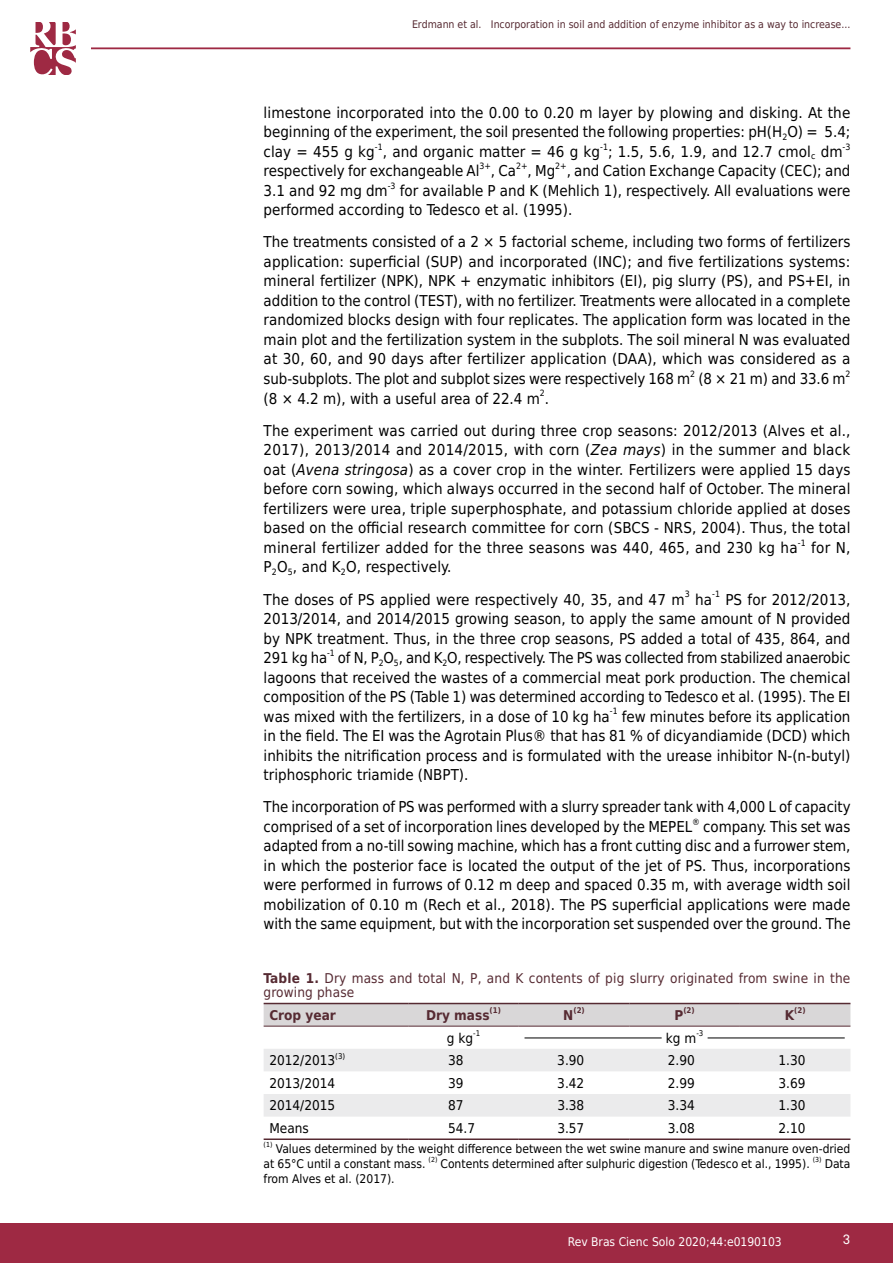
<style>
.page{position:relative;width:893px;height:1263px;background:#fff}
.page>*{position:absolute;margin:0;border:0;box-sizing:border-box;transform-origin:0 0}
.t1{font:15px/19.5px "DejaVu Sans Condensed";color:#000;text-align:justify}
.t2{font:13.5px "DejaVu Sans Condensed";color:#000}
.t3{font:13.5px/14.2px "DejaVu Sans Condensed";letter-spacing:.01em;color:#562a32}
.t4{font:700 13.5px "DejaVu Sans Condensed";color:#562a32}
.t5{font:13.5px "Akkurat Pro";color:#fff}
.t6{font:12px/15px "DejaVu Sans Condensed";color:#000}
.t7{font:12px "DejaVu Sans Condensed";color:#fff}
.t8{font:10.5px "DejaVu Sans Condensed";color:#562a32}
.t9{font:8.7px "DejaVu Sans Condensed";color:#000}
.t10{font:700 7.8px "DejaVu Sans Condensed";color:#562a32}
.t11{font:7.8px "DejaVu Sans Condensed";color:#000}
.t12{font:6.9px "DejaVu Sans Condensed";color:#000}
.s1{font-style:italic}
.s2{font-weight:700}
</style>
<div class="page">
<div style="left:0;top:1223px;width:893px;height:40px;background:#9e2943"></div>
<hr style="left:91px;top:47px;width:759px;height:2px;background:#9e2943">
<svg style="left:30px;top:22px;width:46px;height:52px"></svg>
<svg style="left:264px;top:1004px;width:586px;height:22px;background:#d5d1d3"></svg>
<svg style="left:264px;top:1038px;width:586px;height:79px"></svg>
<svg style="left:264px;top:1049px;width:586px;height:67px"></svg>
<hr style="left:264px;top:1003px;width:144px;height:1px;background:#562a32">
<hr style="left:408px;top:1003px;width:111px;height:1px;background:#562a32">
<hr style="left:519px;top:1003px;width:110px;height:1px;background:#562a32">
<hr style="left:629px;top:1003px;width:111px;height:1px;background:#562a32">
<hr style="left:740px;top:1003px;width:110px;height:1px;background:#562a32">
<hr style="left:264px;top:1026px;width:144px;height:1px;background:#562a32">
<hr style="left:408px;top:1026px;width:111px;height:1px;background:#562a32">
<hr style="left:519px;top:1026px;width:110px;height:1px;background:#562a32">
<hr style="left:629px;top:1026px;width:111px;height:1px;background:#562a32">
<hr style="left:740px;top:1026px;width:110px;height:1px;background:#562a32">
<hr style="left:264px;top:1138px;width:144px;height:2px;background:#562a32">
<hr style="left:408px;top:1138px;width:111px;height:2px;background:#562a32">
<hr style="left:519px;top:1138px;width:110px;height:2px;background:#562a32">
<hr style="left:629px;top:1138px;width:111px;height:2px;background:#562a32">
<hr style="left:740px;top:1138px;width:110px;height:2px;background:#562a32">
<hr style="left:524px;top:1037px;width:321px;height:1px;background:#000">
<div style="left:662px;top:1030px;width:46px;height:15px;background:#fff"></div>
<p class="t8" style="left:412px;top:16px;width:440px">Erdmann et al. Incorporation in soil and addition of enzyme inhibitor as a way to increase...</p>
<p class="t1" style="left:264px;top:102px;width:588px">limestone incorporated into the 0.00 to 0.20 m layer by plowing and disking. At the beginning of the experiment, the soil presented the following properties: pH(H<sub>2</sub>O) = 5.4; clay = 455 g kg</p>
<p class="t9" style="left:375px;top:139px;width:9px">-1</p>
<p class="t1" style="left:383px;top:141px;width:219px">, and organic matter = 46 g kg</p>
<p class="t9" style="left:600px;top:139px;width:9px">-1</p>
<p class="t1" style="left:608px;top:141px;width:236px">; 1.5, 5.6, 1.9, and 12.7 cmol<sub>c</sub> dm</p>
<p class="t9" style="left:843px;top:139px;width:9px">-3</p>
<p class="t1" style="left:264px;top:161px;width:217px">respectively for exchangeable Al</p>
<p class="t9" style="left:479px;top:159px;width:13px">3+</p>
<p class="t1" style="left:491px;top:161px;width:27px">, Ca</p>
<p class="t9" style="left:516px;top:159px;width:13px">2+</p>
<p class="t1" style="left:528px;top:161px;width:29px">, Mg</p>
<p class="t9" style="left:555px;top:159px;width:13px">2+</p>
<p class="t1" style="left:567px;top:161px;width:285px">, and Cation Exchange Capacity (CEC); and</p>
<p class="t1" style="left:264px;top:180px;width:126px">3.1 and 92 mg dm</p>
<p class="t9" style="left:388px;top:178px;width:9px">-3</p>
<p class="t1" style="left:264px;top:180px;width:588px;text-indent:136px">for available P and K (Mehlich 1), respectively. All evaluations were performed according to Tedesco et al. (1995).</p>
<p class="t1" style="left:264px;top:232px;width:588px">The treatments consisted of a 2 × 5 factorial scheme, including two forms of fertilizers application: superficial (SUP) and incorporated (INC); and five fertilizations systems: mineral fertilizer (NPK), NPK + enzymatic inhibitors (EI), pig slurry (PS), and PS+EI, in addition to the control (TEST), with no fertilizer. Treatments were allocated in a complete randomized blocks design with four replicates. The application form was located in the main plot and the fertilization system in the subplots. The soil mineral N was evaluated at 30, 60, and 90 days after fertilizer application (DAA), which was considered as a sub-subplots. The plot and subplot sizes were respectively 168 m</p>
<p class="t9" style="left:690px;top:367px;width:6px">2</p>
<p class="t1" style="left:698px;top:369px;width:149px">(8 × 21 m) and 33.6 m</p>
<p class="t9" style="left:845px;top:367px;width:6px">2</p>
<p class="t9" style="left:540px;top:386px;width:6px">2</p>
<p class="t1" style="left:264px;top:420px;width:588px">The experiment was carried out during three crop seasons: 2012/2013 (Alves et al., 2017), 2013/2014 and 2014/2015, with corn (<span class="s1">Zea mays</span>) in the summer and black oat (<span class="s1">Avena stringosa</span>) as a cover crop in the winter. Fertilizers were applied 15 days before corn sowing, which always occurred in the second half of October. The mineral fertilizers were urea, triple superphosphate, and potassium chloride applied at doses based on the official research committee for corn (SBCS - NRS, 2004). Thus, the total mineral fertilizer added for the three seasons was 440, 465, and 230 kg ha</p>
<p class="t1" style="left:264px;top:388px;width:287px">(8 × 4.2 m), with a useful area of 22.4 m .</p>
<p class="t9" style="left:798px;top:535px;width:9px">-1</p>
<p class="t1" style="left:811px;top:537px;width:41px">for N,</p>
<p class="t1" style="left:264px;top:550px;width:422px;line-height:32.2px">P<sub>2</sub>O<sub>5</sub>, and K<sub>2</sub>O, respectively.<br>The doses of PS applied were respectively 40, 35, and 47 m</p>
<p class="t9" style="left:685px;top:587px;width:7px">3</p>
<p class="t1" style="left:695px;top:589px;width:19px">ha</p>
<p class="t9" style="left:712px;top:587px;width:9px">-1</p>
<p class="t1" style="left:264px;top:589px;width:588px;text-indent:462px">PS for 2012/2013, 2013/2014, and 2014/2015 growing season, to apply the same amount of N provided by NPK treatment. Thus, in the three crop seasons, PS added a total of 435, 864, and 291 kg ha</p>
<p class="t9" style="left:327px;top:646px;width:9px">-1</p>
<p class="t1" style="left:264px;top:648px;width:588px;text-indent:74px">of N, P<sub>2</sub>O<sub>5</sub>, and K<sub>2</sub>O, respectively. The PS was collected from stabilized anaerobic lagoons that received the wastes of a commercial meat pork production. The chemical composition of the PS (Table 1) was determined according to Tedesco et al. (1995). The EI was mixed with the fertilizers, in a dose of 10 kg ha</p>
<p class="t9" style="left:610px;top:704px;width:9px">-1</p>
<p class="t1" style="left:264px;top:706px;width:588px;text-indent:358px">few minutes before its application in the field. The EI was the Agrotain Plus® that has 81 % of dicyandiamide (DCD) which inhibits the nitrification process and is formulated with the urease inhibitor N-(n-butyl) triphosphoric triamide (NBPT).</p>
<p class="t1" style="left:264px;top:797px;width:588px">The incorporation of PS was performed with a slurry spreader tank with 4,000 L of capacity comprised of a set of incorporation lines developed by the MEPEL</p>
<p class="t9" style="left:692px;top:814px;width:9px">®</p>
<p class="t1" style="left:264px;top:816px;width:588px;text-indent:440px">company. This set was adapted from a no-till sowing machine, which has a front cutting disc and a furrower stem, in which the posterior face is located the output of the jet of PS. Thus, incorporations were performed in furrows of 0.12 m deep and spaced 0.35 m, with average width soil mobilization of 0.10 m (Rech et al., 2018). The PS superficial applications were made with the same equipment, but with the incorporation set suspended over the ground. The</p>
<p class="t3" style="left:264px;top:970px;width:588px"><span class="s2">Table 1.</span> Dry mass and total N, P, and K contents of pig slurry originated from swine in the growing phase</p>
<p class="t4" style="left:269px;top:1004px;width:68px">Crop year</p>
<p class="t4" style="left:426px;top:1004px;width:65px">Dry mass</p>
<p class="t10" style="left:490px;top:1004px;width:13px">(1)</p>
<p class="t4" style="left:563px;top:1004px;width:12px">N</p>
<p class="t10" style="left:573px;top:1004px;width:13px">(2)</p>
<p class="t4" style="left:674px;top:1004px;width:10px">P</p>
<p class="t10" style="left:683px;top:1004px;width:13px">(2)</p>
<p class="t4" style="left:785px;top:1004px;width:11px">K</p>
<p class="t10" style="left:794px;top:1004px;width:13px">(2)</p>
<p class="t2" style="left:447px;top:1027px;width:28px">g kg</p>
<p class="t11" style="left:473px;top:1027px;width:9px">-1</p>
<p class="t2" style="left:666px;top:1027px;width:32px">kg m</p>
<p class="t11" style="left:696px;top:1027px;width:9px">-3</p>
<p class="t2" style="left:269px;top:1049px;width:67px">2012/2013</p>
<p class="t11" style="left:335px;top:1049px;width:11px">(3)</p>
<p class="t2" style="left:448px;top:1049px;width:17px">38</p>
<p class="t2" style="left:557px;top:1049px;width:29px">3.90</p>
<p class="t2" style="left:668px;top:1049px;width:29px">2.90</p>
<p class="t2" style="left:778px;top:1049px;width:29px">1.30</p>
<p class="t2" style="left:269px;top:1072px;width:67px">2013/2014</p>
<p class="t2" style="left:448px;top:1072px;width:17px">39</p>
<p class="t2" style="left:557px;top:1072px;width:29px">3.42</p>
<p class="t2" style="left:668px;top:1072px;width:29px">2.99</p>
<p class="t2" style="left:778px;top:1072px;width:29px">3.69</p>
<p class="t2" style="left:269px;top:1095px;width:67px">2014/2015</p>
<p class="t2" style="left:448px;top:1095px;width:17px">87</p>
<p class="t2" style="left:557px;top:1095px;width:29px">3.38</p>
<p class="t2" style="left:668px;top:1095px;width:29px">3.34</p>
<p class="t2" style="left:778px;top:1095px;width:29px">1.30</p>
<p class="t2" style="left:269px;top:1117px;width:41px">Means</p>
<p class="t2" style="left:448px;top:1117px;width:29px">54.7</p>
<p class="t2" style="left:557px;top:1117px;width:29px">3.57</p>
<p class="t2" style="left:668px;top:1117px;width:29px">3.08</p>
<p class="t2" style="left:778px;top:1117px;width:29px">2.10</p>
<p class="t12" style="left:264px;top:1139px;width:10px">(1)</p>
<p class="t6" style="left:264px;top:1141px;width:588px;text-indent:12px">Values determined by the weight difference between the wet swine manure and swine manure oven-dried at 65°C until a constant mass.</p>
<p class="t12" style="left:429px;top:1154px;width:10px">(2)</p>
<p class="t6" style="left:440px;top:1156px;width:371px">Contents determined after sulphuric digestion (Tedesco et al., 1995).</p>
<p class="t12" style="left:813px;top:1154px;width:10px">(3)</p>
<p class="t6" style="left:825px;top:1156px;width:27px">Data</p>
<p class="t6" style="left:264px;top:1171px;width:133px">from Alves et al. (2017).</p>
<p class="t7" style="left:568px;top:1231px;width:215px">Rev Bras Cienc Solo 2020;44:e0190103</p>
<p class="t5" style="left:843px;top:1231px;width:9px">3</p>
</div>
